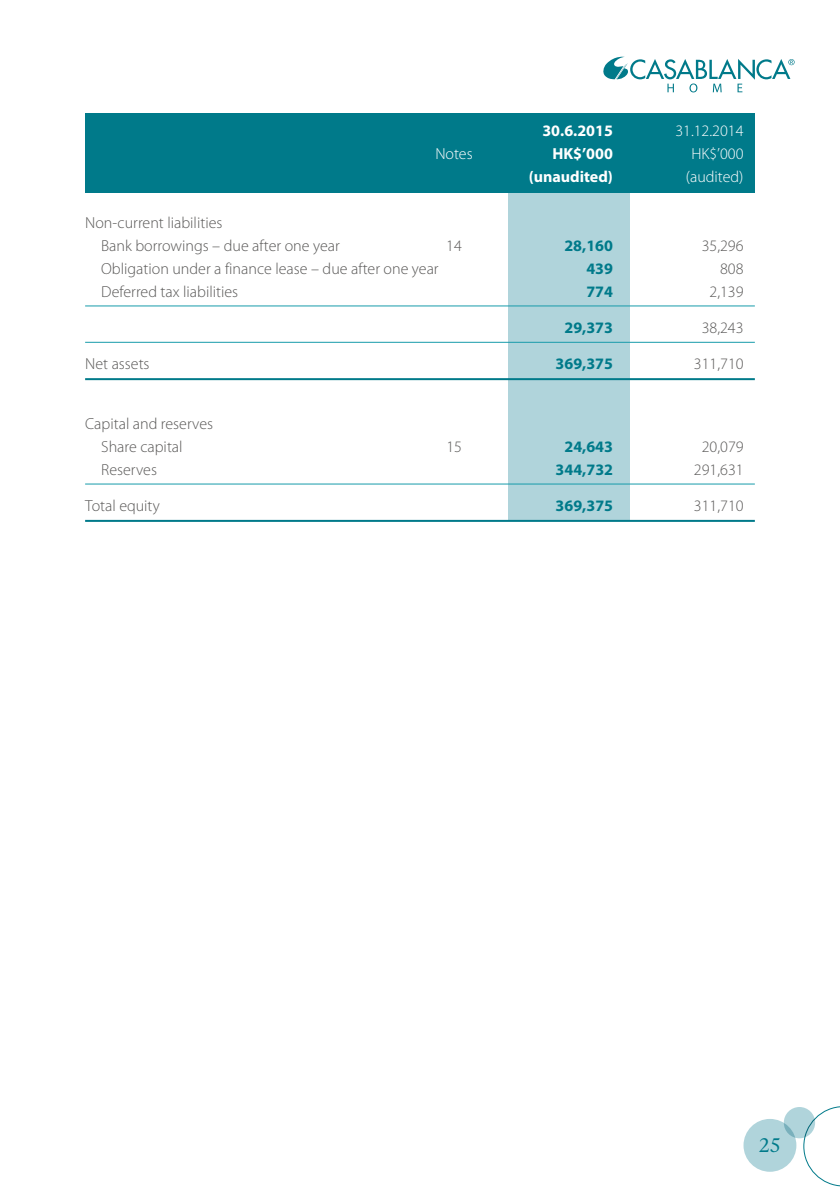
<style>
.page{position:relative;width:840px;height:1191px;background:#fff}
.page>*{position:absolute;margin:0;border:0;box-sizing:border-box;transform-origin:0 0}
.t1{font:21.6px "Legacy Serif Std";color:#007a8a}
.t2{font:300 16px/23px "Myriad Pro";color:#595857}
.t3{font:700 16px "Myriad Pro";color:#007a8a}
.t4{font:300 16px "Myriad Pro";color:#fff}
.t5{font:700 16px "Myriad Pro";color:#fff}
</style>
<div class="page">
<svg style="left:603px;top:56px;width:191px;height:36px"></svg>
<div style="left:743px;top:1119px;width:53px;height:52px;background:#b0d4db;border-radius:50%"></div>
<svg style="left:783px;top:1107px;width:31px;height:31px"></svg>
<svg style="left:803px;top:1106px;width:36px;height:80px"></svg>
<div style="left:507px;top:162px;width:121px;height:359px;background:#b0d4db"></div>
<div style="left:85px;top:113px;width:669px;height:80px;background:#007a8a"></div>
<hr style="left:85px;top:305px;width:669px;height:1px;background:#179baa">
<hr style="left:85px;top:342px;width:669px;height:1px;background:#179baa">
<hr style="left:85px;top:378px;width:669px;height:2px;background:#007a8a">
<hr style="left:85px;top:483px;width:669px;height:1px;background:#179baa">
<hr style="left:85px;top:520px;width:669px;height:2px;background:#007a8a">
<p class="t5" style="left:542px;top:120px;width:72px">30.6.2015</p>
<p class="t4" style="left:675px;top:121px;width:70px">31.12.2014</p>
<p class="t2" style="left:101px;top:211px;width:240px;text-indent:-16px">Non-current liabilities<br>Bank borrowings – due after one year</p>
<p class="t4" style="left:435px;top:144px;width:39px">Notes</p>
<p class="t5" style="left:552px;top:143px;width:62px">HK$’000</p>
<p class="t4" style="left:691px;top:144px;width:54px">HK$’000</p>
<p class="t5" style="left:528px;top:166px;width:86px">(unaudited)</p>
<p class="t4" style="left:685px;top:167px;width:59px">(audited)</p>
<p class="t2" style="left:446px;top:234px;width:17px">14</p>
<p class="t3" style="left:564px;top:235px;width:50px">28,160</p>
<p class="t2" style="left:701px;top:234px;width:43px">35,296</p>
<p class="t2" style="left:101px;top:257px;width:339px">Obligation under a finance lease – due after one year</p>
<p class="t3" style="left:586px;top:258px;width:28px">439</p>
<p class="t2" style="left:719px;top:257px;width:25px">808</p>
<p class="t2" style="left:101px;top:280px;width:138px">Deferred tax liabilities</p>
<p class="t3" style="left:586px;top:281px;width:28px">774</p>
<p class="t2" style="left:709px;top:280px;width:36px">2,139</p>
<p class="t3" style="left:564px;top:317px;width:50px">29,373</p>
<p class="t2" style="left:701px;top:316px;width:43px">38,243</p>
<p class="t2" style="left:85px;top:352px;width:66px">Net assets</p>
<p class="t3" style="left:555px;top:353px;width:59px">369,375</p>
<p class="t2" style="left:693px;top:352px;width:51px">311,710</p>
<p class="t2" style="left:101px;top:412px;width:113px;text-indent:-16px">Capital and reserves<br>Share capital</p>
<p class="t2" style="left:446px;top:435px;width:17px">15</p>
<p class="t3" style="left:564px;top:436px;width:50px">24,643</p>
<p class="t2" style="left:701px;top:435px;width:43px">20,079</p>
<p class="t2" style="left:101px;top:458px;width:57px">Reserves</p>
<p class="t3" style="left:555px;top:459px;width:59px">344,732</p>
<p class="t2" style="left:693px;top:458px;width:51px">291,631</p>
<p class="t2" style="left:85px;top:494px;width:76px">Total equity</p>
<p class="t3" style="left:555px;top:495px;width:59px">369,375</p>
<p class="t2" style="left:693px;top:494px;width:51px">311,710</p>
<h1 class="t1" style="left:758px;top:1133px;width:24px">25</h1>
</div>
